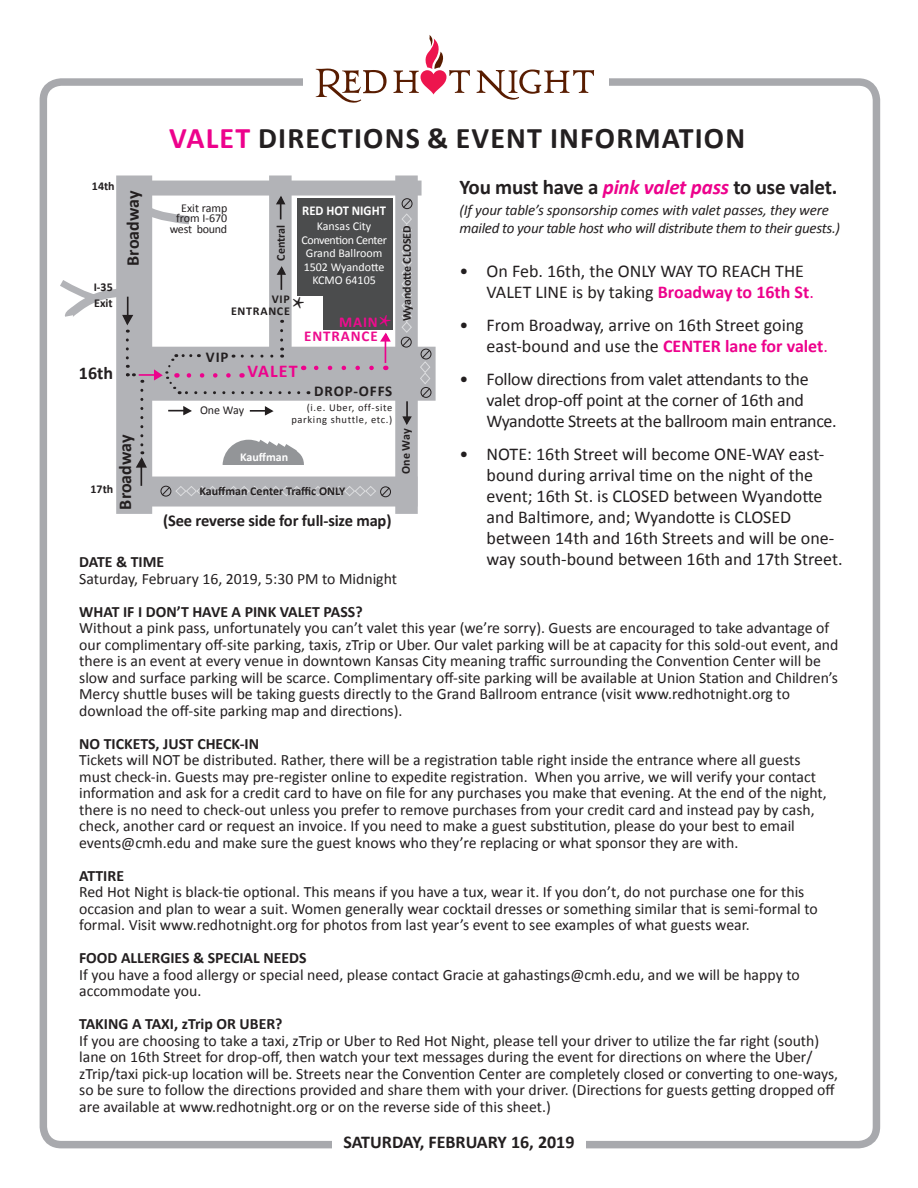
<style>
.page{position:relative;width:918px;height:1188px;background:#fff}
.page>*{position:absolute;margin:0;border:0;box-sizing:border-box;transform-origin:0 0}
.t1{font:33px "Minion Pro";color:#231f20}
.t2{font:33px "Minion Pro";color:#ed028c}
.t3{font:700 30px "Calibri";letter-spacing:.04em;color:#231f20}
.t4{font:700 21px "Calibri";letter-spacing:-.01em;color:#231f20}
.t5{font:18px/21px "Calibri";color:#231f20}
.t6{font:18px/21px "Calibri";letter-spacing:-.02em;color:#231f20}
.t7{font:700 18px "Calibri";color:#231f20}
.t8{font:700 18px "Calibri";letter-spacing:.06em;color:#ed028c}
.t9{font:700 16.5px "Calibri";letter-spacing:-.01em;color:#231f20}
.t10{font:15.75px/16.5px "Calibri";color:#231f20}
.t11{font:700 15.75px "Calibri";color:#231f20}
.t12{font:italic 15px/18px "Calibri";letter-spacing:-.02em;color:#231f20}
.t13{font:700 15px "Calibri";letter-spacing:.06em;color:#231f20}
.t14{font:700 15px "Calibri";letter-spacing:.06em;color:#ed0c8e}
.t15{font:700 13.5px "Calibri";color:#fff;scale:.94 1}
.t16{font:700 12px "Calibri";color:#231f20}
.t17{font:12px "Calibri";color:#fff}
.t18{font:12px "Calibri";letter-spacing:-.01em;color:#231f20}
.t19{font:12px "Calibri";letter-spacing:-.03em;color:#fff}
.t20{font:700 12px "Calibri";color:#fff}
.t21{font:700 12px "Calibri";letter-spacing:.06em;color:#231f20}
.t22{font:10.5px/12px "Calibri";letter-spacing:.06em;color:#231f20;text-align:right}
.s1{color:#ed028c}
.s2{font-style:italic;color:#ed028c}
.s3{font-weight:700;color:#ed028c}
</style>
<div class="page">
<div style="left:40px;top:78px;width:840px;height:1070px;border:8px solid #a8a9ad;border-radius:18px"></div>
<div style="left:332px;top:1135px;width:254px;height:25px;background:#fff"></div>
<div style="left:304px;top:48px;width:305px;height:76px;background:#fff"></div>
<svg style="left:394px;top:35px;width:76px;height:60px"></svg>
<svg style="left:477px;top:70px;width:117px;height:30px"></svg>
<svg style="left:316px;top:69px;width:71px;height:34px"></svg>
<div style="left:395px;top:176px;width:23px;height:338px;background:#b2b3b7"></div>
<div style="left:116px;top:176px;width:36px;height:338px;background:#b2b3b7"></div>
<div style="left:269px;top:176px;width:23px;height:191px;background:#b2b3b7"></div>
<div style="left:141px;top:181px;width:281px;height:15px;background:#b2b3b7"></div>
<div style="left:138px;top:347px;width:298px;height:54px;background:#b2b3b7"></div>
<svg style="left:152px;top:199px;width:38px;height:31px"></svg>
<div style="left:402px;top:198px;width:10px;height:11px;border:1px solid #231f20;border-radius:50%"></div>
<svg style="left:402px;top:401px;width:10px;height:24px"></svg>
<svg style="left:276px;top:196px;width:10px;height:23px"></svg>
<svg style="left:401px;top:199px;width:12px;height:148px"></svg>
<div style="left:297px;top:198px;width:95px;height:132px;background:#4b4c4d"></div>
<div style="left:137px;top:477px;width:280px;height:30px;background:#b2b3b7"></div>
<div style="left:421px;top:387px;width:10px;height:11px;border:1px solid #231f20;border-radius:50%"></div>
<svg style="left:60px;top:265px;width:332px;height:232px"></svg>
<svg style="left:420px;top:349px;width:11px;height:48px"></svg>
<p class="t3" style="left:169px;top:118px;width:578px"><span class="s1">VALET</span> DIRECTIONS &amp; EVENT INFORMATION</p>
<p class="t4" style="left:460px;top:174px;width:379px">You must have a <span class="s2">pink valet pass</span> to use valet.</p>
<p class="t12" style="left:460px;top:200px;width:382px">(If your table’s sponsorship comes with valet passes, they were mailed to your table host who will distribute them to their guests.)</p>
<p class="t5" style="left:487px;top:260px;width:329px;text-indent:-27px">• On Feb. 16th, the ONLY WAY TO REACH THE<br>VALET LINE is by taking <span class="s3">Broadway to 16th St</span><span class="s1">.</span></p>
<p class="t5" style="left:487px;top:314px;width:343px;text-indent:-27px">• From Broadway, arrive on 16th Street going east-bound and use the <span class="s3">CENTER lane for valet</span><span class="s1">.</span></p>
<p class="t6" style="left:487px;top:368px;width:352px;text-indent:-27px">• Follow directions from valet attendants to the valet drop-off point at the corner of 16th and<br>Wyandotte Streets at the ballroom main entrance.</p>
<p class="t5" style="left:487px;top:443px;width:357px;text-indent:-27px">• NOTE: 16th Street will become ONE-WAY east&shy;bound during arrival time on the night of the event; 16th St. is CLOSED between Wyandotte and Baltimore, and; Wyandotte is CLOSED between 14th and 16th Streets and will be one&shy;way south-bound between 16th and 17th Street.</p>
<p class="t16" style="left:92px;top:178px;width:24px">14th</p>
<p class="t7" style="left:121px;top:266px;width:76px;rotate:-90deg">Broadway</p>
<p class="t18" style="left:181px;top:200px;width:48px">Exit ramp</p>
<p class="t18" style="left:176px;top:211px;width:53px">from I-670</p>
<p class="t18" style="left:170px;top:221px;width:59px">west bound</p>
<p class="t15" style="left:302px;top:202px;width:91px">RED HOT NIGHT</p>
<p class="t17" style="left:317px;top:219px;width:56px">Kansas City</p>
<p class="t19" style="left:301px;top:232px;width:87px">Convention Center</p>
<p class="t17" style="left:306px;top:246px;width:78px">Grand Ballroom</p>
<p class="t17" style="left:304px;top:259px;width:82px">1502 Wyandotte</p>
<p class="t17" style="left:312px;top:273px;width:65px">KCMO 64105</p>
<p class="t1" style="left:292px;top:286px;width:15px">*</p>
<p class="t2" style="left:378px;top:304px;width:15px">*</p>
<p class="t16" style="left:399px;top:321px;width:98px;rotate:-90deg">Wyandotte CLOSED</p>
<p class="t16" style="left:273px;top:261px;width:37px;rotate:-90deg">Central</p>
<p class="t16" style="left:94px;top:279px;width:21px">I-35</p>
<p class="t16" style="left:94px;top:296px;width:20px">Exit</p>
<p class="t16" style="left:272px;top:291px;width:20px">VIP</p>
<p class="t21" style="left:231px;top:303px;width:60px">ENTRANCE</p>
<p class="t14" style="left:339px;top:313px;width:40px">MAIN</p>
<p class="t14" style="left:304px;top:326px;width:75px">ENTRANCE</p>
<p class="t13" style="left:206px;top:347px;width:24px">VIP</p>
<p class="t8" style="left:247px;top:360px;width:52px">VALET</p>
<p class="t7" style="left:79px;top:362px;width:36px">16th</p>
<p class="t13" style="left:314px;top:382px;width:80px">DROP-OFFS</p>
<p class="t22" style="left:291px;top:402px;width:102px">(i.e. Uber, off-site parking shuttle, etc.)</p>
<p class="t18" style="left:200px;top:402px;width:46px">One Way</p>
<p class="t16" style="left:398px;top:474px;width:47px;rotate:-90deg">One Way</p>
<p class="t7" style="left:114px;top:510px;width:76px;rotate:-90deg">Broadway</p>
<p class="t20" style="left:240px;top:450px;width:50px">Kauffman</p>
<p class="t16" style="left:91px;top:481px;width:24px">17th</p>
<p class="t16" style="left:199px;top:483px;width:147px">Kauffman Center Traffic ONLY</p>
<p class="t9" style="left:163px;top:510px;width:230px">(See reverse side for full-size map)</p>
<p class="t11" style="left:79px;top:552px;width:87px">DATE &amp; TIME</p>
<p class="t10" style="left:79px;top:570px;width:319px">Saturday, February 16, 2019, 5:30 PM to Midnight</p>
<p class="t11" style="left:79px;top:601px;width:285px">WHAT IF I DON’T HAVE A PINK VALET PASS?</p>
<p class="t10" style="left:79px;top:620px;width:761px">Without a pink pass, unfortunately you can’t valet this year (we’re sorry). Guests are encouraged to take advantage of our complimentary off-site parking, taxis, zTrip or Uber. Our valet parking will be at capacity for this sold-out event, and there is an event at every venue in downtown Kansas City meaning traffic surrounding the Convention Center will be slow and surface parking will be scarce. Complimentary off-site parking will be available at Union Station and Children’s Mercy shuttle buses will be taking guests directly to the Grand Ballroom entrance (visit www.redhotnight.org to download the off-site parking map and directions).</p>
<p class="t11" style="left:79px;top:733px;width:181px">NO TICKETS, JUST CHECK-IN</p>
<p class="t10" style="left:79px;top:752px;width:749px">Tickets will NOT be distributed. Rather, there will be a registration table right inside the entrance where all guests must check-in. Guests may pre-register online to expedite registration. When you arrive, we will verify your contact information and ask for a credit card to have on file for any purchases you make that evening. At the end of the night, there is no need to check-out unless you prefer to remove purchases from your credit card and instead pay by cash, check, another card or request an invoice. If you need to make a guest substitution, please do your best to email events@cmh.edu and make sure the guest knows who they’re replacing or what sponsor they are with.</p>
<p class="t11" style="left:79px;top:865px;width:46px">ATTIRE</p>
<p class="t10" style="left:79px;top:884px;width:740px">Red Hot Night is black-tie optional. This means if you have a tux, wear it. If you don’t, do not purchase one for this occasion and plan to wear a suit. Women generally wear cocktail dresses or something similar that is semi-formal to formal. Visit www.redhotnight.org for photos from last year’s event to see examples of what guests wear.</p>
<p class="t11" style="left:79px;top:948px;width:229px">FOOD ALLERGIES &amp; SPECIAL NEEDS</p>
<p class="t10" style="left:79px;top:966px;width:722px">If you have a food allergy or special need, please contact Gracie at gahastings@cmh.edu, and we will be happy to accommodate you.</p>
<p class="t11" style="left:79px;top:1014px;width:205px">TAKING A TAXI, zTrip OR UBER?</p>
<p class="t10" style="left:79px;top:1032px;width:761px">If you are choosing to take a taxi, zTrip or Uber to Red Hot Night, please tell your driver to utilize the far right (south) lane on 16th Street for drop-off, then watch your text messages during the event for directions on where the Uber/ zTrip/taxi pick-up location will be. Streets near the Convention Center are completely closed or converting to one-ways, so be sure to follow the directions provided and share them with your driver. (Directions for guests getting dropped off are available at www.redhotnight.org or on the reverse side of this sheet.)</p>
<p class="t7" style="left:343px;top:1131px;width:233px">SATURDAY, FEBRUARY 16, 2019</p>
</div>
